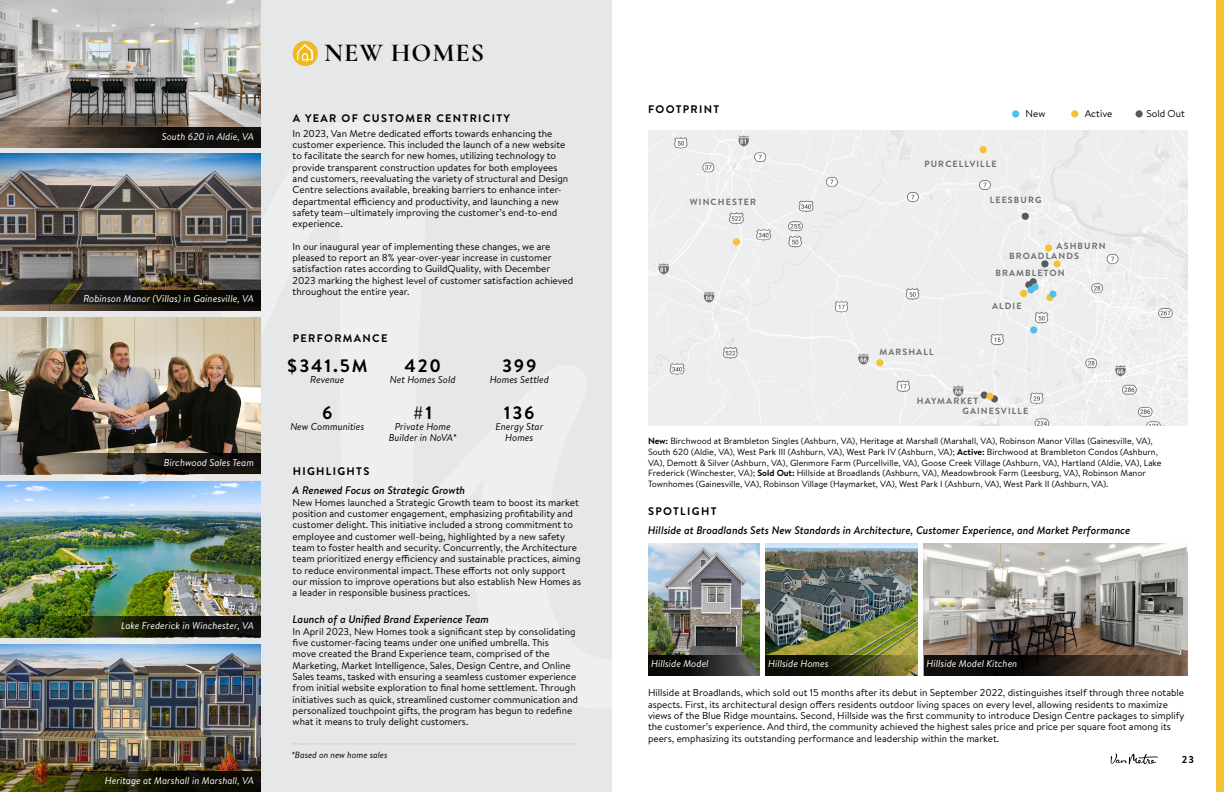
<style>
.page{position:relative;width:1224px;height:792px;background:#fff}
.page>*{position:absolute;margin:0;border:0;box-sizing:border-box;transform-origin:0 0}
.t1{font:700 26px "Cormorant Garamond";letter-spacing:.035em;color:#000101}
.t2{font:700 18px "Brandon Text";letter-spacing:.1em;color:#000}
.t3{font:italic 500 11px "Brandon Text";color:#000}
.t4{font:700 11px "Brandon Text";letter-spacing:.12em;color:#000}
.t5{font:10px/11.3px "Brandon Text";color:#000}
.t6{font:italic 10px "Brandon Text";color:#fff}
.t7{font:italic 10px/11.3px "Brandon Text";color:#000;text-align:center}
.t8{font:700 10px "Brandon Text";color:#000}
.t9{font:9px/10.8px "Brandon Text";color:#000}
.t10{font:700 9px "Brandon Text";letter-spacing:.12em;color:#6d6e71}
.t11{font:italic 9px "Brandon Text";color:#000}
.s1{font-weight:700}
</style>
<div class="page">
<svg style="left:1111px;top:754px;width:47px;height:10px"></svg>
<div style="left:0;top:0;width:612px;height:792px;background:#e6e7e8"></div>
<img style="left:0;top:154px;width:261px;height:136px">
<img style="left:0;top:318px;width:261px;height:135px">
<img style="left:0;top:0;width:261px;height:127px">
<img style="left:0;top:481px;width:261px;height:136px">
<img style="left:0;top:644px;width:261px;height:127px">
<img style="left:648px;top:131px;width:540px;height:294px">
<img style="left:648px;top:544px;width:112px;height:111px">
<img style="left:765px;top:544px;width:153px;height:111px">
<img style="left:924px;top:544px;width:264px;height:111px">
<svg style="left:648px;top:655px;width:112px;height:20px;background:#262822"></svg>
<svg style="left:765px;top:655px;width:153px;height:20px;background:#383717"></svg>
<svg style="left:924px;top:655px;width:264px;height:20px;background:#30251d"></svg>
<svg style="left:0;top:290px;width:261px;height:21px;background:#242019"></svg>
<svg style="left:0;top:127px;width:261px;height:21px;background:#3a3129"></svg>
<svg style="left:0;top:453px;width:261px;height:21px;background:#403b34"></svg>
<svg style="left:0;top:617px;width:261px;height:20px;background:#212c0d"></svg>
<svg style="left:0;top:771px;width:261px;height:21px;background:#29270b"></svg>
<div style="left:733px;top:238px;width:7px;height:7px;background:#f4c034;border-radius:50%"></div>
<div style="left:876px;top:359px;width:7px;height:7px;background:#f4c034;border-radius:50%"></div>
<div style="left:980px;top:146px;width:7px;height:7px;background:#f4c034;border-radius:50%"></div>
<div style="left:1045px;top:244px;width:7px;height:8px;background:#f4c034;border-radius:50%"></div>
<div style="left:1046px;top:294px;width:8px;height:7px;background:#f4c034;border-radius:50%"></div>
<div style="left:1020px;top:290px;width:7px;height:7px;background:#f4c034;border-radius:50%"></div>
<div style="left:1054px;top:260px;width:7px;height:7px;background:#f4c034;border-radius:50%"></div>
<div style="left:1136px;top:110px;width:7px;height:7px;background:#58595b;border-radius:50%"></div>
<div style="left:1022px;top:213px;width:7px;height:7px;background:#58595b;border-radius:50%"></div>
<div style="left:1041px;top:260px;width:8px;height:7px;background:#58595b;border-radius:50%"></div>
<div style="left:1030px;top:278px;width:7px;height:7px;background:#58595b;border-radius:50%"></div>
<div style="left:1025px;top:281px;width:7px;height:7px;background:#58595b;border-radius:50%"></div>
<div style="left:1071px;top:110px;width:7px;height:7px;background:#f4c034;border-radius:50%"></div>
<div style="left:1012px;top:110px;width:7px;height:7px;background:#53beea;border-radius:50%"></div>
<div style="left:1030px;top:326px;width:7px;height:8px;background:#53beea;border-radius:50%"></div>
<div style="left:1049px;top:291px;width:8px;height:7px;background:#53beea;border-radius:50%"></div>
<div style="left:1031px;top:283px;width:8px;height:8px;background:#53beea;border-radius:50%"></div>
<div style="left:1027px;top:286px;width:8px;height:8px;background:#53beea;border-radius:50%"></div>
<div style="left:1217px;top:0;width:7px;height:792px;background:#f4c034"></div>
<div style="left:293px;top:41px;width:25px;height:25px;background:#f1b822;border-radius:50%"></div>
<svg style="left:297px;top:44px;width:16px;height:18px"></svg>
<div style="left:991px;top:395px;width:7px;height:8px;background:#58595b;border-radius:50%"></div>
<div style="left:981px;top:391px;width:7px;height:8px;background:#58595b;border-radius:50%"></div>
<div style="left:986px;top:393px;width:8px;height:7px;background:#f4c034;border-radius:50%"></div>
<hr style="left:292px;top:743px;width:284px;height:1px;background:#d1d3d4">
<p class="t6" style="left:162px;top:129px;width:94px">South 620 in Aldie, VA</p>
<p class="t6" style="left:83px;top:291px;width:172px">Robinson Manor (Villas) in Gainesville, VA</p>
<p class="t6" style="left:164px;top:456px;width:92px">Birchwood Sales Team</p>
<p class="t6" style="left:121px;top:619px;width:134px">Lake Frederick in Winchester, VA</p>
<p class="t6" style="left:105px;top:773px;width:151px">Heritage at Marshall in Marshall, VA</p>
<h1 class="t1" style="left:324px;top:37px;width:162px">NEW HOMES</h1>
<p class="t4" style="left:293px;top:111px;width:219px">A YEAR OF CUSTOMER CENTRICITY</p>
<p class="t5" style="left:293px;top:127px;width:277px">In 2023, Van Metre dedicated efforts towards enhancing the customer experience. This included the launch of a new website to facilitate the search for new homes, utilizing technology to provide transparent construction updates for both employees and customers, reevaluating the variety of structural and Design Centre selections available, breaking barriers to enhance inter&shy;departmental efficiency and productivity, and launching a new safety team—ultimately improving the customer’s end-to-end experience.</p>
<p class="t5" style="left:293px;top:240px;width:282px">In our inaugural year of implementing these changes, we are pleased to report an 8% year-over-year increase in customer satisfaction rates according to GuildQuality, with December 2023 marking the highest level of customer satisfaction achieved throughout the entire year.</p>
<p class="t4" style="left:293px;top:330px;width:96px">PERFORMANCE</p>
<h2 class="t2" style="left:287px;top:353px;width:82px">$341.5M</h2>
<p class="t7" style="left:310px;top:374px;width:36px">Revenue</p>
<h2 class="t2" style="left:322px;top:400px;width:12px">6</h2>
<p class="t7" style="left:290px;top:420px;width:76px">New Communities</p>
<h2 class="t2" style="left:404px;top:353px;width:38px">420</h2>
<p class="t7" style="left:390px;top:374px;width:67px">Net Homes Sold</p>
<h2 class="t2" style="left:413px;top:400px;width:20px">#1</h2>
<p class="t7" style="left:389px;top:420px;width:69px">Private Home<br>Builder in NoVA*</p>
<h2 class="t2" style="left:502px;top:353px;width:36px">399</h2>
<p class="t7" style="left:490px;top:374px;width:61px">Homes Settled</p>
<h2 class="t2" style="left:504px;top:400px;width:32px">136</h2>
<p class="t7" style="left:496px;top:420px;width:49px">Energy Star<br>Homes</p>
<p class="t4" style="left:293px;top:464px;width:78px">HIGHLIGHTS</p>
<p class="t3" style="left:293px;top:483px;width:174px">A Renewed Focus on Strategic Growth</p>
<p class="t5" style="left:293px;top:496px;width:290px">New Homes launched a Strategic Growth team to boost its market position and customer engagement, emphasizing profitability and customer delight. This initiative included a strong commitment to employee and customer well-being, highlighted by a new safety team to foster health and security. Concurrently, the Architecture team prioritized energy efficiency and sustainable practices, aiming to reduce environmental impact. These efforts not only support our mission to improve operations but also establish New Homes as a leader in responsible business practices.</p>
<p class="t3" style="left:293px;top:612px;width:198px">Launch of a Unified Brand Experience Team</p>
<p class="t5" style="left:293px;top:625px;width:287px">In April 2023, New Homes took a significant step by consolidating five customer-facing teams under one unified umbrella. This<br>move created the Brand Experience team, comprised of the Marketing, Market Intelligence, Sales, Design Centre, and Online Sales teams, tasked with ensuring a seamless customer experience from initial website exploration to final home settlement. Through initiatives such as quick, streamlined customer communication and personalized touchpoint gifts, the program has begun to redefine what it means to truly delight customers.</p>
<p class="t11" style="left:291px;top:749px;width:98px">*Based on new home sales</p>
<p class="t4" style="left:648px;top:102px;width:73px">FOOTPRINT</p>
<p class="t10" style="left:690px;top:195px;width:68px">WINCHESTER</p>
<p class="t5" style="left:1026px;top:108px;width:21px">New</p>
<p class="t5" style="left:1085px;top:108px;width:29px">Active</p>
<p class="t5" style="left:1146px;top:108px;width:40px">Sold Out</p>
<p class="t10" style="left:924px;top:158px;width:74px">PURCELLVILLE</p>
<p class="t10" style="left:990px;top:194px;width:53px">LEESBURG</p>
<p class="t10" style="left:1057px;top:240px;width:50px">ASHBURN</p>
<p class="t10" style="left:996px;top:266px;width:71px">BRAMBLETON</p>
<p class="t10" style="left:1009px;top:249px;width:71px">BROADLANDS</p>
<p class="t10" style="left:879px;top:345px;width:56px">MARSHALL</p>
<p class="t10" style="left:992px;top:299px;width:31px">ALDIE</p>
<p class="t10" style="left:917px;top:395px;width:63px">HAYMARKET</p>
<p class="t10" style="left:962px;top:405px;width:67px">GAINESVILLE</p>
<p class="t9" style="left:648px;top:435px;width:515px"><span class="s1">New:</span> Birchwood at Brambleton Singles (Ashburn, VA), Heritage at Marshall (Marshall, VA), Robinson Manor Villas (Gainesville, VA), South 620 (Aldie, VA), West Park III (Ashburn, VA), West Park IV (Ashburn, VA); <span class="s1">Active:</span> Birchwood at Brambleton Condos (Ashburn, VA), Demott &amp; Silver (Ashburn, VA), Glenmore Farm (Purcellville, VA), Goose Creek Village (Ashburn, VA), Hartland (Aldie, VA), Lake Frederick (Winchester, VA); <span class="s1">Sold Out:</span> Hillside at Broadlands (Ashburn, VA), Meadowbrook Farm (Leesburg, VA), Robinson Manor Townhomes (Gainesville, VA), Robinson Village (Haymarket, VA), West Park I (Ashburn, VA), West Park II (Ashburn, VA).</p>
<p class="t4" style="left:648px;top:504px;width:70px">SPOTLIGHT</p>
<p class="t3" style="left:648px;top:523px;width:484px">Hillside at Broadlands Sets New Standards in Architecture, Customer Experience, and Market Performance</p>
<p class="t6" style="left:651px;top:657px;width:59px">Hillside Model</p>
<p class="t6" style="left:768px;top:657px;width:62px">Hillside Homes</p>
<p class="t6" style="left:927px;top:657px;width:92px">Hillside Model Kitchen</p>
<p class="t5" style="left:648px;top:687px;width:538px">Hillside at Broadlands, which sold out 15 months after its debut in September 2022, distinguishes itself through three notable aspects. First, its architectural design offers residents outdoor living spaces on every level, allowing residents to maximize views of the Blue Ridge mountains. Second, Hillside was the first community to introduce Design Centre packages to simplify the customer’s experience. And third, the community achieved the highest sales price and price per square foot among its peers, emphasizing its outstanding performance and leadership within the market.</p>
<p class="t8" style="left:1182px;top:752px;width:14px">23</p>
</div>
